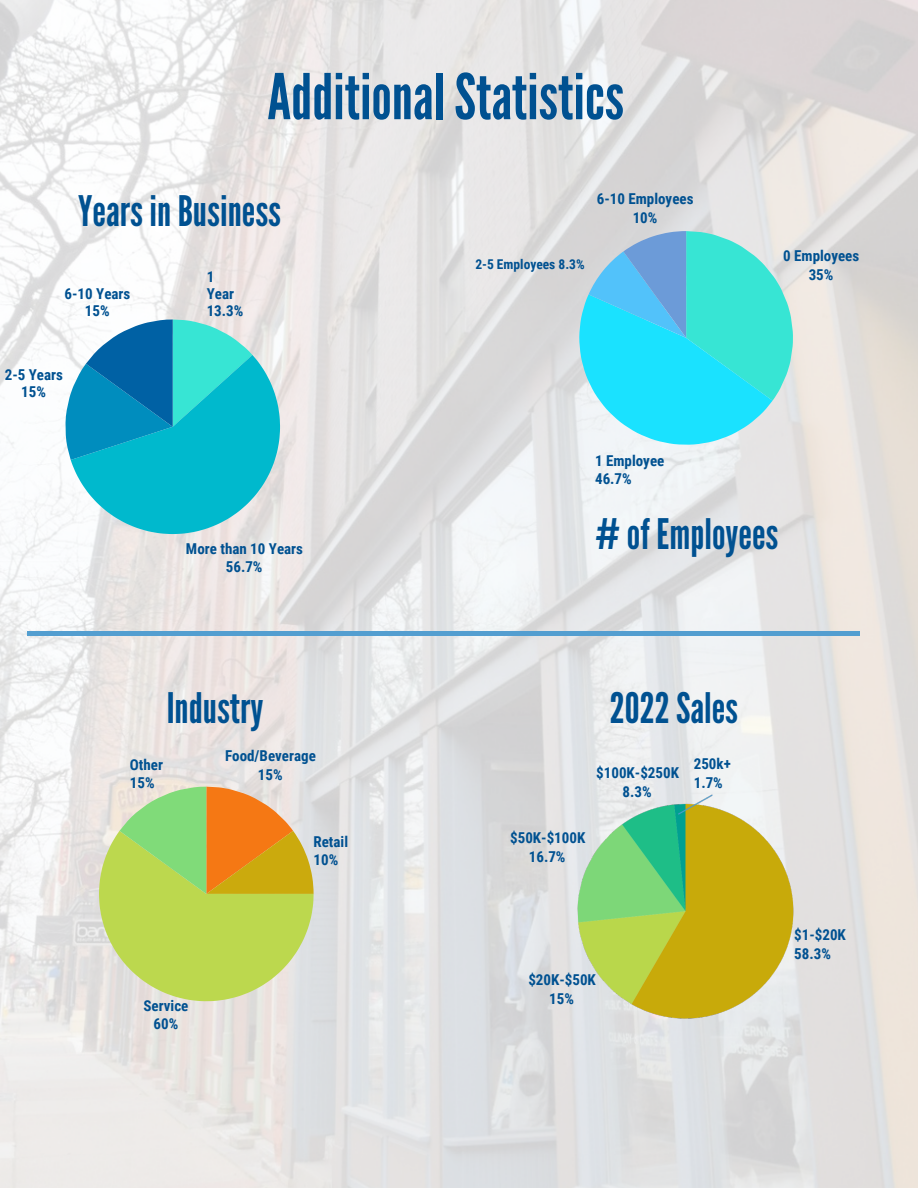
<style>
.page{position:relative;width:918px;height:1188px;background:#fff}
.page>*{position:absolute;margin:0;border:0;box-sizing:border-box;transform-origin:0 0}
.t1{font:63px "League Gothic";color:#005191}
.t2{font:42px "League Gothic";color:#005191}
.t3{font:700 15px/19.2px "Roboto Condensed";color:#005191;text-align:center}
.t4{font:700 13.5px "Roboto Condensed";color:#005191}
</style>
<div class="page">
<img style="left:0;top:0;width:918px;height:1188px">
<svg style="left:66px;top:320px;width:214px;height:214px;background:#38b9cd"></svg>
<svg style="left:99px;top:787px;width:215px;height:214px;background:#c5cb66"></svg>
<hr style="left:27px;top:632px;width:833px;height:4px;background:#539ed0">
<img style="left:571px;top:787px;width:229px;height:239px">
<svg style="left:579px;top:231px;width:214px;height:214px;background:#58dbea"></svg>
<p class="t1" style="left:267px;top:60px;width:358px">AdditionalStatistics</p>
<p class="t2" style="left:78px;top:187px;width:204px">YearsinBusiness</p>
<h1 class="t3" style="left:65px;top:285px;width:67px;line-height:16.8px">6-10 Years<br>15%</h1>
<p class="t3" style="left:5px;top:366px;width:60px;line-height:16.8px">2-5 Years<br>15%</p>
<p class="t3" style="left:207px;top:268px;width:38px;line-height:16.8px;text-align:left">1<br>Year<br>13.3%</p>
<p class="t3" style="left:186px;top:540px;width:119px;line-height:18px">More than 10 Years<br>56.7%</p>
<p class="t3" style="left:597px;top:189px;width:98px">6-10 Employees<br>10%</p>
<h3 class="t4" style="left:475px;top:256px;width:111px">2-5 Employees 8.3%</h3>
<p class="t3" style="left:783px;top:246px;width:78px">0 Employees<br>35%</p>
<p class="t3" style="left:595px;top:452px;width:71px">1 Employee</p>
<h3 class="t3" style="left:595px;top:470px;width:38px">46.7%</h3>
<p class="t2" style="left:595px;top:509px;width:185px"># of Employees</p>
<p class="t2" style="left:167px;top:684px;width:98px">Industry</p>
<h2 class="t3" style="left:130px;top:756px;width:35px;line-height:18px;text-align:left">Other<br>15%</h2>
<p class="t3" style="left:225px;top:746px;width:92px">Food/Beverage<br>15%</p>
<h2 class="t2" style="left:610px;top:684px;width:130px">2022Sales</h2>
<p class="t3" style="left:596px;top:763px;width:84px">$100K-$250K<br>8.3%</p>
<h2 class="t3" style="left:694px;top:754px;width:39px;text-align:left">250k+<br>1.7%</h2>
<p class="t3" style="left:314px;top:833px;width:36px;line-height:18px;text-align:left">Retail<br>10%</p>
<p class="t3" style="left:510px;top:828px;width:77px">$50K-$100K<br>16.7%</p>
<h2 class="t3" style="left:794px;top:925px;width:53px;text-align:left">$1-$20K<br>58.3%</h2>
<p class="t3" style="left:144px;top:997px;width:46px;line-height:18px">Service<br>60%</p>
<p class="t3" style="left:528px;top:970px;width:69px">$20K-$50K<br>15%</p>
</div>
